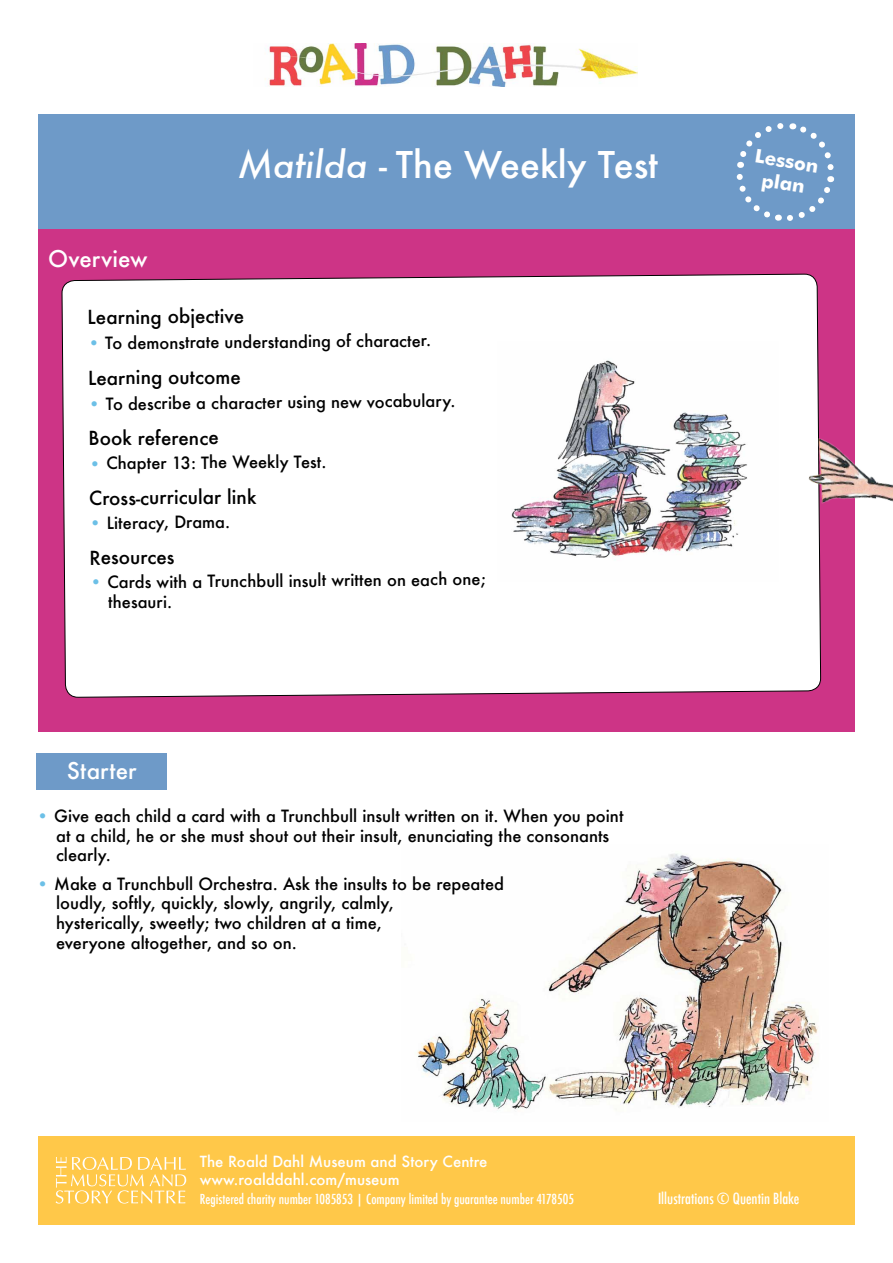
<style>
.page{position:relative;width:893px;height:1263px;background:#fff}
.page>*{position:absolute;margin:0;border:0;box-sizing:border-box;transform-origin:0 0}
.t1{font:500 36px "Futura";color:#fff}
.t2{font:500 22.5px "Futura";color:#fff}
.t3{font:500 18.9px "Futura";color:#000}
.t4{font:700 18.9px/22.6px "Futura BT";color:#fff;text-align:center}
.t5{font:500 16.5px/19.8px "Futura";color:#000}
.t6{font:500 15px/18px "Futura";color:#fff}
.t7{font:500 condensed 15px "Futura";color:#fff}
.t8{font:500 condensed 13.5px "Futura";color:#fff}
.s1{font-style:italic}
.s2{color:#6cc0e7}
</style>
<div class="page">
<div style="left:38px;top:228px;width:817px;height:503px;background:#cd3486"></div>
<svg style="left:62px;top:273px;width:759px;height:459px;background:#f6e4ee"></svg>
<div style="left:38px;top:114px;width:817px;height:115px;background:#6e9ac8"></div>
<img style="left:265px;top:43px;width:373px;height:44px">
<img style="left:779px;top:343px;width:114px;height:227px">
<div style="left:38px;top:1136px;width:817px;height:89px;background:#ffc849"></div>
<svg style="left:56px;top:1157px;width:130px;height:46px"></svg>
<svg style="left:736px;top:123px;width:99px;height:98px"></svg>
<div style="left:37px;top:753px;width:130px;height:37px;background:#6e9ac8"></div>
<img style="left:497px;top:341px;width:282px;height:240px">
<img style="left:417px;top:853px;width:401px;height:257px">
<h2 class="t2" style="left:48px;top:243px;width:101px">Overview</h2>
<h1 class="t1" style="left:238px;top:140px;width:422px"><span class="s1">Matilda</span> - The Weekly Test</h1>
<p class="t3" style="left:87px;top:305px;width:158px;rotate:-1deg">Learning objective</p>
<p class="t5" style="left:87px;top:335px;width:345px;rotate:-1deg"><span class="s2">•</span> To demonstrate understanding of character.</p>
<p class="t3" style="left:88px;top:365px;width:154px;rotate:-1deg">Learning outcome</p>
<p class="t5" style="left:88px;top:395px;width:369px;rotate:-1deg"><span class="s2">•</span> To describe a character using new vocabulary.</p>
<p class="t3" style="left:88px;top:426px;width:132px;rotate:-1deg">Book reference</p>
<p class="t5" style="left:89px;top:454px;width:239px;rotate:-1deg"><span class="s2">•</span> Chapter 13: The Weekly Test.</p>
<p class="t3" style="left:89px;top:486px;width:169px;rotate:-1deg">Cross-curricular link</p>
<p class="t5" style="left:89px;top:513px;width:142px;rotate:-1deg"><span class="s2">•</span> Literacy, Drama.</p>
<p class="t3" style="left:89px;top:545px;width:86px;rotate:-1deg">Resources</p>
<p class="t5" style="left:107px;top:574px;width:380px;line-height:18.5px;text-indent:-18px;rotate:-1deg"><span class="s2">•</span> Cards with a Trunchbull insult written on each one; thesauri.</p>
<h2 class="t2" style="left:67px;top:756px;width:71px">Starter</h2>
<p class="t5" style="left:56px;top:805px;width:569px;text-indent:-20px"><span class="s2">•</span> Give each child a card with a Trunchbull insult written on it. When you point at a child, he or she must shout out their insult, enunciating the consonants clearly.</p>
<p class="t5" style="left:56px;top:873px;width:450px;text-indent:-20px"><span class="s2">•</span> Make a Trunchbull Orchestra. Ask the insults to be repeated loudly, softly, quickly, slowly, angrily, calmly,<br>hysterically, sweetly; two children at a time,<br>everyone altogether, and so on.</p>
<p class="t4" style="left:757px;top:144px;width:66px;rotate:9deg">Lesson plan</p>
<p class="t6" style="left:200px;top:1153px;width:289px">The Roald Dahl Museum and Story Centre www.roalddahl.com/museum</p>
<p class="t8" style="left:200px;top:1191px;width:376px">Registered charity number 1085853 | Company limited by guarantee number 4178505</p>
<p class="t7" style="left:658px;top:1189px;width:143px">Illustrations © Quentin Blake</p>
</div>
